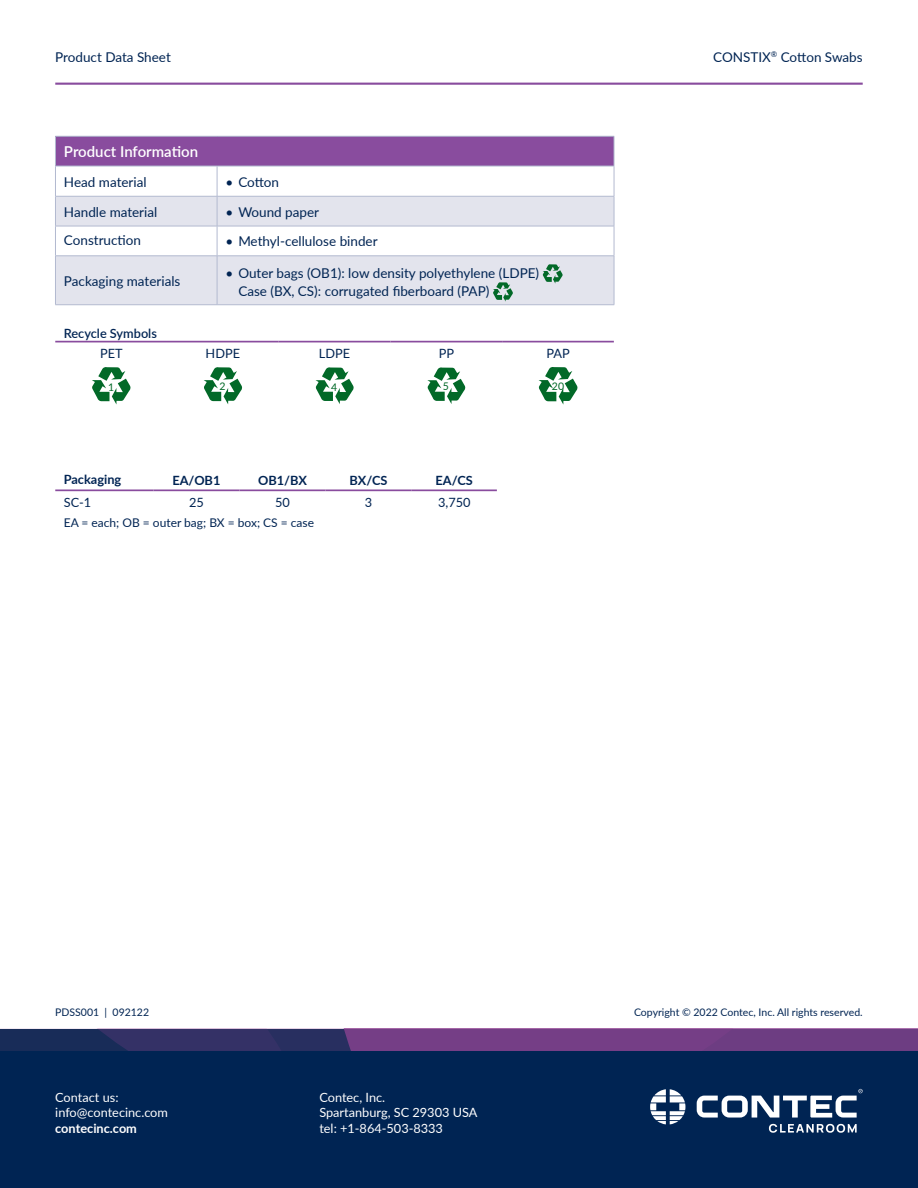
<style>
.page{position:relative;width:918px;height:1188px;background:#fff}
.page>*{position:absolute;margin:0;border:0;box-sizing:border-box;transform-origin:0 0}
.Table_heading-white{font:600 15px "Lato";color:#fff}
.Table_text{font:13.5px/18px "Lato";color:#002453}
.t1{font:12.75px/15.3px "Lato";color:#fff}
.Packaging_table_text{font:12.75px "Lato";color:#002453}
.Packaging_table_text-2{font:700 12.75px "Lato";color:#002453}
.Packaging_table_text-3{font:600 12.75px "Lato";color:#002453}
.t2{font:700 12.75px "Lato";color:#fff}
._04__Body_text{font:700 12.75px "Lato";color:#002453}
.Notes{font:12px "Lato";color:#002453}
.t3{font:10.5px "Lato";color:#002453}
.t4{font:10.5px "Lato";color:#026928}
</style>
<div class="page">
<div style="left:0;top:1039px;width:918px;height:149px;background:#002453"></div>
<svg style="left:769px;top:1124px;width:88px;height:9px"></svg>
<svg style="left:697px;top:1089px;width:166px;height:29px"></svg>
<svg style="left:650px;top:1089px;width:35px;height:35px"></svg>
<svg style="left:0;top:1029px;width:918px;height:21px;background:#563876"></svg>
<hr style="left:55px;top:83px;width:808px;height:2px;background:#894c9e">
<div style="left:55px;top:136px;width:559px;height:30px;background:#894c9e"></div>
<svg style="left:56px;top:197px;width:558px;height:107px;fill:#e3e4ed"></svg>
<hr style="left:55px;top:256px;width:162px;height:1px;background:#b3bad0">
<hr style="left:55px;top:256px;width:1px;height:49px;background:#b3bad0">
<hr style="left:55px;top:304px;width:162px;height:1px;background:#b3bad0">
<hr style="left:217px;top:256px;width:397px;height:1px;background:#b3bad0">
<hr style="left:217px;top:256px;width:1px;height:49px;background:#b3bad0">
<hr style="left:614px;top:256px;width:1px;height:49px;background:#b3bad0">
<hr style="left:217px;top:304px;width:397px;height:1px;background:#b3bad0">
<hr style="left:55px;top:136px;width:162px;height:1px;background:#b3bad0">
<hr style="left:55px;top:136px;width:1px;height:30px;background:#b3bad0">
<hr style="left:217px;top:136px;width:397px;height:1px;background:#b3bad0">
<hr style="left:614px;top:136px;width:1px;height:30px;background:#b3bad0">
<hr style="left:55px;top:166px;width:162px;height:1px;background:#b3bad0">
<hr style="left:55px;top:166px;width:1px;height:30px;background:#b3bad0">
<hr style="left:217px;top:166px;width:397px;height:1px;background:#b3bad0">
<hr style="left:217px;top:166px;width:1px;height:30px;background:#b3bad0">
<hr style="left:614px;top:166px;width:1px;height:30px;background:#b3bad0">
<hr style="left:55px;top:196px;width:162px;height:1px;background:#b3bad0">
<hr style="left:55px;top:196px;width:1px;height:30px;background:#b3bad0">
<hr style="left:217px;top:196px;width:397px;height:1px;background:#b3bad0">
<hr style="left:217px;top:196px;width:1px;height:30px;background:#b3bad0">
<hr style="left:614px;top:196px;width:1px;height:30px;background:#b3bad0">
<hr style="left:55px;top:226px;width:162px;height:1px;background:#b3bad0">
<hr style="left:55px;top:226px;width:1px;height:30px;background:#b3bad0">
<hr style="left:217px;top:226px;width:397px;height:1px;background:#b3bad0">
<hr style="left:217px;top:226px;width:1px;height:30px;background:#b3bad0">
<hr style="left:614px;top:226px;width:1px;height:30px;background:#b3bad0">
<svg style="left:543px;top:264px;width:20px;height:20px"></svg>
<svg style="left:493px;top:282px;width:20px;height:20px"></svg>
<hr style="left:55px;top:341px;width:112px;height:1px;background:#894c9e">
<hr style="left:167px;top:341px;width:112px;height:1px;background:#894c9e">
<hr style="left:279px;top:341px;width:111px;height:1px;background:#894c9e">
<hr style="left:390px;top:341px;width:112px;height:1px;background:#894c9e">
<hr style="left:502px;top:341px;width:112px;height:1px;background:#894c9e">
<svg style="left:92px;top:367px;width:39px;height:37px"></svg>
<svg style="left:204px;top:367px;width:38px;height:37px"></svg>
<svg style="left:316px;top:367px;width:38px;height:37px"></svg>
<svg style="left:427px;top:367px;width:38px;height:37px"></svg>
<svg style="left:539px;top:367px;width:39px;height:38px"></svg>
<hr style="left:55px;top:489px;width:98px;height:2px;background:#894c9e">
<hr style="left:153px;top:489px;width:86px;height:2px;background:#894c9e">
<hr style="left:239px;top:489px;width:87px;height:2px;background:#894c9e">
<hr style="left:326px;top:489px;width:86px;height:2px;background:#894c9e">
<hr style="left:412px;top:489px;width:85px;height:2px;background:#894c9e">
<p class="Table_text" style="left:55px;top:47px;width:117px">Product Data Sheet</p>
<p class="Table_heading-white" style="left:64px;top:141px;width:136px">Product Information</p>
<p class="Table_text" style="left:64px;top:172px;width:84px">Head material</p>
<p class="Table_text" style="left:226px;top:172px;width:55px">• Cotton</p>
<p class="Table_text" style="left:64px;top:202px;width:95px">Handle material</p>
<p class="Table_text" style="left:226px;top:202px;width:95px">• Wound paper</p>
<p class="Table_text" style="left:64px;top:231px;width:79px">Construction</p>
<p class="Table_text" style="left:226px;top:232px;width:154px">• Methyl-cellulose binder</p>
<p class="Table_text" style="left:64px;top:271px;width:118px">Packaging materials</p>
<p class="Table_text" style="left:238px;top:264px;width:302px;text-indent:-13px">• Outer bags (OB1): low density polyethylene (LDPE)<br>Case (BX, CS): corrugated fiberboard (PAP)</p>
<p class="Packaging_table_text-3" style="left:64px;top:324px;width:95px">Recycle Symbols</p>
<p class="Packaging_table_text" style="left:100px;top:345px;width:24px">PET</p>
<p class="Packaging_table_text" style="left:206px;top:345px;width:36px">HDPE</p>
<p class="Packaging_table_text" style="left:319px;top:345px;width:33px">LDPE</p>
<p class="Packaging_table_text" style="left:439px;top:345px;width:17px">PP</p>
<p class="Packaging_table_text" style="left:547px;top:345px;width:25px">PAP</p>
<p class="t4" style="left:108px;top:379px;width:8px">1</p>
<p class="t4" style="left:219px;top:378px;width:8px">2</p>
<p class="t4" style="left:331px;top:380px;width:8px">4</p>
<p class="t4" style="left:443px;top:379px;width:8px">5</p>
<p class="t4" style="left:552px;top:378px;width:14px">20</p>
<p class="_04__Body_text" style="left:64px;top:470px;width:59px">Packaging</p>
<p class="Packaging_table_text-2" style="left:172px;top:471px;width:50px">EA/OB1</p>
<p class="Packaging_table_text-2" style="left:258px;top:471px;width:50px">OB1/BX</p>
<p class="Packaging_table_text-2" style="left:350px;top:471px;width:40px">BX/CS</p>
<p class="Packaging_table_text-2" style="left:436px;top:471px;width:39px">EA/CS</p>
<p class="Packaging_table_text" style="left:64px;top:493px;width:29px">SC-1</p>
<p class="Packaging_table_text" style="left:189px;top:493px;width:16px">25</p>
<p class="Packaging_table_text" style="left:275px;top:493px;width:16px">50</p>
<p class="Packaging_table_text" style="left:365px;top:493px;width:9px">3</p>
<p class="Packaging_table_text" style="left:438px;top:493px;width:34px">3,750</p>
<p class="Notes" style="left:64px;top:514px;width:252px">EA = each; OB = outer bag; BX = box; CS = case</p>
<p class="Table_text" style="left:713px;top:47px;width:151px">CONSTIX<sup>®</sup> Cotton Swabs</p>
<p class="t3" style="left:55px;top:1005px;width:95px">PDSS001 | 092122</p>
<p class="t3" style="left:634px;top:1005px;width:230px">Copyright © 2022 Contec, Inc. All rights reserved.</p>
<p class="t1" style="left:55px;top:1089px;width:114px">Contact us: info@contecinc.com</p>
<p class="t2" style="left:55px;top:1119px;width:83px">contecinc.com</p>
<p class="t1" style="left:319px;top:1089px;width:160px">Contec, Inc.<br>Spartanburg, SC 29303 USA tel: +1-864-503-8333</p>
</div>
